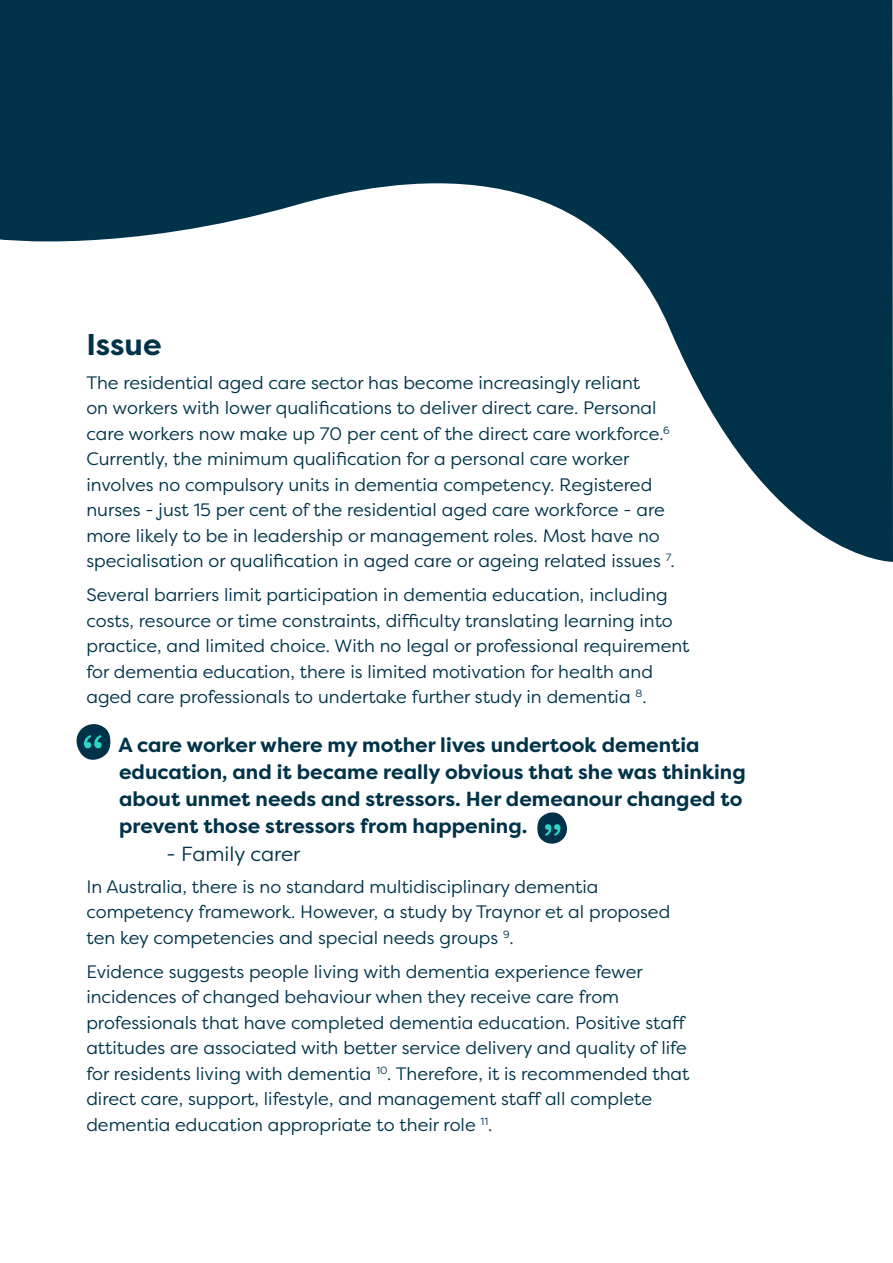
<style>
.page{position:relative;width:893px;height:1263px;background:#fff}
.page>*{position:absolute;margin:0;border:0;box-sizing:border-box;transform-origin:0 0}
.t1{font:700 30px "Filson Pro";color:#003349}
.t2{font:700 20.4px/27.2px "Filson Pro";color:#003349}
.t3{font:20.4px "Filson Pro";color:#003349}
.t4{font:18px/25.5px "Filson Pro";color:#003349}
</style>
<div class="page">
<svg style="left:76px;top:724px;width:34px;height:36px"></svg>
<svg style="left:537px;top:812px;width:30px;height:32px"></svg>
<svg style="left:0;top:0;width:893px;height:562px;fill:#00334a"></svg>
<h1 class="t1" style="left:86px;top:325px;width:77px">Issue</h1>
<p class="t4" style="left:86px;top:369px;width:590px">The residential aged care sector has become increasingly reliant<br>on workers with lower qualifications to deliver direct care. Personal care workers now make up 70 per cent of the direct care workforce.<sup>6<br></sup>Currently, the minimum qualification for a personal care worker involves no compulsory units in dementia competency. Registered nurses - just 15 per cent of the residential aged care workforce - are more likely to be in leadership or management roles. Most have no specialisation or qualification in aged care or ageing related issues <sup>7</sup>.</p>
<p class="t4" style="left:86px;top:582px;width:605px">Several barriers limit participation in dementia education, including costs, resource or time constraints, difficulty translating learning into practice, and limited choice. With no legal or professional requirement for dementia education, there is limited motivation for health and aged care professionals to undertake further study in dementia <sup>8</sup>.</p>
<p class="t2" style="left:118px;top:731px;width:629px">A care worker where my mother lives undertook dementia education, and it became really obvious that she was thinking about unmet needs and stressors. Her demeanour changed to prevent those stressors from happening.</p>
<p class="t3" style="left:166px;top:841px;width:135px">- Family carer</p>
<p class="t4" style="left:86px;top:873px;width:585px">In Australia, there is no standard multidisciplinary dementia competency framework. However, a study by Traynor et al proposed ten key competencies and special needs groups <sup>9</sup>.</p>
<p class="t4" style="left:86px;top:958px;width:605px">Evidence suggests people living with dementia experience fewer incidences of changed behaviour when they receive care from professionals that have completed dementia education. Positive staff attitudes are associated with better service delivery and quality of life for residents living with dementia <sup>10</sup>. Therefore, it is recommended that direct care, support, lifestyle, and management staff all complete dementia education appropriate to their role <sup>11</sup>.</p>
</div>
